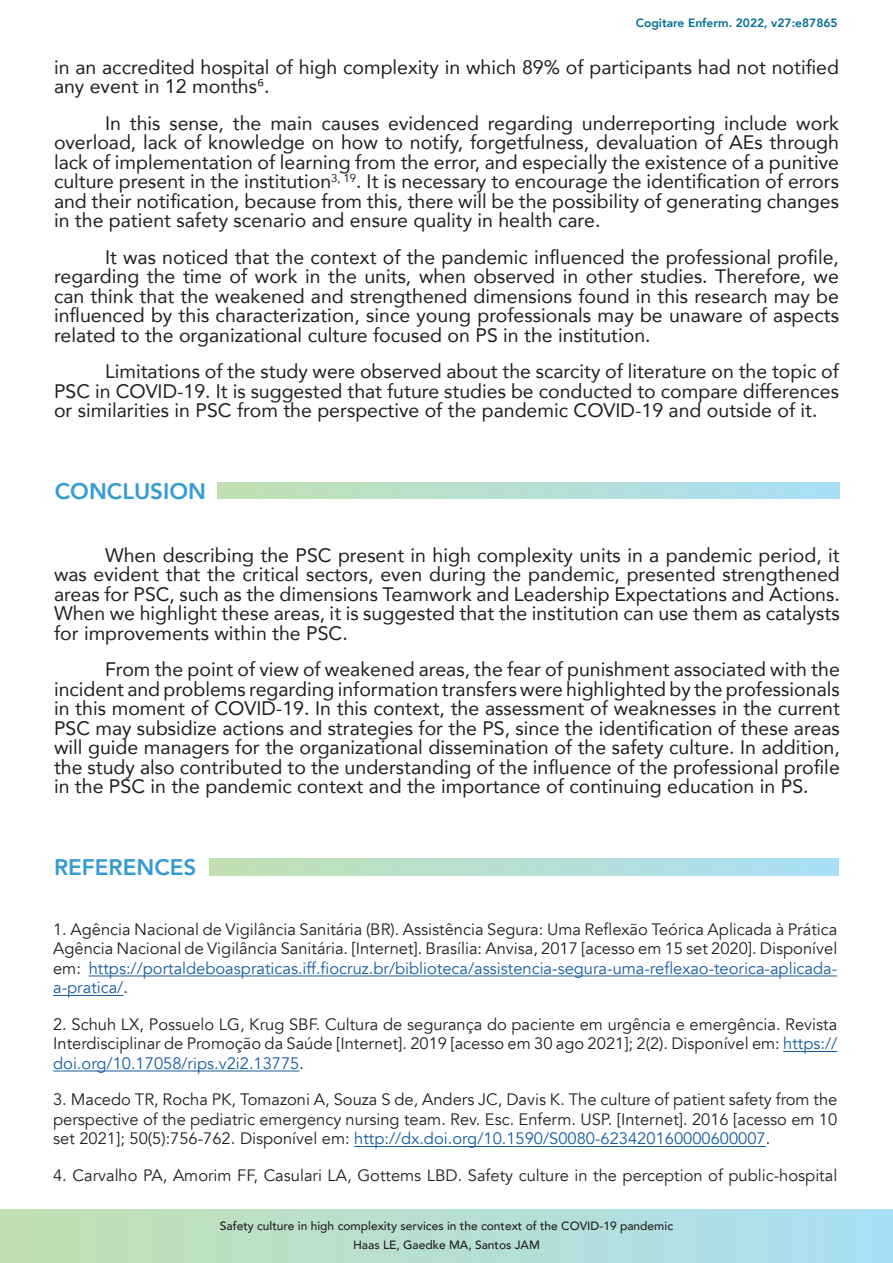
<style>
.page{position:relative;width:893px;height:1263px;background:#fff}
.page>*{position:absolute;margin:0;border:0;box-sizing:border-box;transform-origin:0 0}
.t1{font:800 22.5px "Avenir";color:#349bd3}
.TEXTO{font:19.5px/19.5px "Avenir";color:#231f20;text-align:justify}
.TEXTO-2{font:16.5px/19.5px "Avenir";color:#231f20;text-align:justify}
.t2{font:500 12px/18.6px "Avenir";color:#231f20;text-align:center}
.t3{font:800 12px "Avenir";color:#006c95}
.s1{font-family:"Calibri";font-weight:300}
.s2{color:#175d9e}
</style>
<div class="page">
<svg style="left:0;top:1209px;width:893px;height:54px;background:#b6dfd2"></svg>
<div style="left:217px;top:482px;width:623px;height:17px;background:linear-gradient(to right,#c2dfb1,#a9dff7)"></div>
<hr style="left:89px;top:975px;width:748px;height:1px;background:#175d9e">
<hr style="left:53px;top:995px;width:70px;height:1px;background:#175d9e">
<hr style="left:783px;top:1051px;width:54px;height:1px;background:#175d9e">
<hr style="left:53px;top:1070px;width:246px;height:1px;background:#175d9e">
<hr style="left:354px;top:1146px;width:412px;height:1px;background:#175d9e">
<div style="left:210px;top:859px;width:629px;height:16px;background:linear-gradient(to right,#c2dfb1,#a9dff7)"></div>
<p class="t3" style="left:636px;top:12px;width:203px">Cogitare Enferm. 2022, v27:e87865</p>
<p class="TEXTO" style="left:54px;top:56px;width:786px">in an accredited hospital of high complexity in which 89% of participants had not notified any event in 12 months<span class="s1">⁶</span>.</p>
<p class="TEXTO" style="left:54px;top:112px;width:786px;text-indent:51px">In this sense, the main causes evidenced regarding underreporting include work overload, lack of knowledge on how to notify, forgetfulness, devaluation of AEs through lack of implementation of learning from the error, and especially the existence of a punitive culture present in the institution<sup>3,</sup> <sup>19</sup>. It is necessary to encourage the identification of errors and their notification, because from this, there will be the possibility of generating changes in the patient safety scenario and ensure quality in health care.</p>
<p class="TEXTO" style="left:54px;top:246px;width:786px;text-indent:51px">It was noticed that the context of the pandemic influenced the professional profile, regarding the time of work in the units, when observed in other studies. Therefore, we can think that the weakened and strengthened dimensions found in this research may be influenced by this characterization, since young professionals may be unaware of aspects related to the organizational culture focused on PS in the institution.</p>
<p class="TEXTO" style="left:54px;top:361px;width:786px;text-indent:51px">Limitations of the study were observed about the scarcity of literature on the topic of PSC in COVID-19. It is suggested that future studies be conducted to compare differences or similarities in PSC from the perspective of the pandemic COVID-19 and outside of it.</p>
<p class="t1" style="left:55px;top:470px;width:153px">CONCLUSION</p>
<p class="TEXTO" style="left:54px;top:544px;width:787px;text-indent:51px">When describing the PSC present in high complexity units in a pandemic period, it was evident that the critical sectors, even during the pandemic, presented strengthened areas for PSC, such as the dimensions Teamwork and Leadership Expectations and Actions.<br>When we highlight these areas, it is suggested that the institution can use them as catalysts for improvements within the PSC.</p>
<p class="TEXTO" style="left:54px;top:659px;width:787px;text-indent:51px">From the point of view of weakened areas, the fear of punishment associated with the incident and problems regarding information transfers were highlighted by the professionals in this moment of COVID-19. In this context, the assessment of weaknesses in the current PSC may subsidize actions and strategies for the PS, since the identification of these areas will guide managers for the organizational dissemination of the safety culture. In addition, the study also contributed to the understanding of the influence of the professional profile in the PSC in the pandemic context and the importance of continuing education in PS.</p>
<p class="t1" style="left:54px;top:847px;width:144px">REFERENCES</p>
<p class="TEXTO-2" style="left:53px;top:920px;width:786px">1. Agência Nacional de Vigilância Sanitária (BR). Assistência Segura: Uma Reflexão Teórica Aplicada à Prática Agência Nacional de Vigilância Sanitária. [Internet]. Brasília: Anvisa, 2017 [acesso em 15 set 2020]. Disponível em: <span class="s2">https://portaldeboaspraticas.iff.fiocruz.br/biblioteca/assistencia-segura-uma-reflexao-teorica-aplicada&shy;a-pratica/</span>.</p>
<p class="TEXTO-2" style="left:53px;top:1015px;width:786px">2. Schuh LX, Possuelo LG, Krug SBF. Cultura de segurança do paciente em urgência e emergência. Revista Interdisciplinar de Promoção da Saúde [Internet]. 2019 [acesso em 30 ago 2021]; 2(2). Disponível em: <span class="s2">https:// doi.org/10.17058/rips.v2i2.13775</span>.</p>
<p class="TEXTO-2" style="left:53px;top:1090px;width:786px">3. Macedo TR, Rocha PK, Tomazoni A, Souza S de, Anders JC, Davis K. The culture of patient safety from the perspective of the pediatric emergency nursing team. Rev. Esc. Enferm. USP. [Internet]. 2016 [acesso em 10 set 2021]; 50(5):756-762. Disponível em: <span class="s2">http://dx.doi.org/10.1590/S0080-623420160000600007</span>.</p>
<p class="TEXTO-2" style="left:53px;top:1166px;width:786px">4. Carvalho PA, Amorim FF, Casulari LA, Gottems LBD. Safety culture in the perception of public-hospital</p>
<p class="t2" style="left:220px;top:1216px;width:455px">Safety culture in high complexity services in the context of the COVID-19 pandemic<br>Haas LE, Gaedke MA, Santos JAM</p>
</div>
